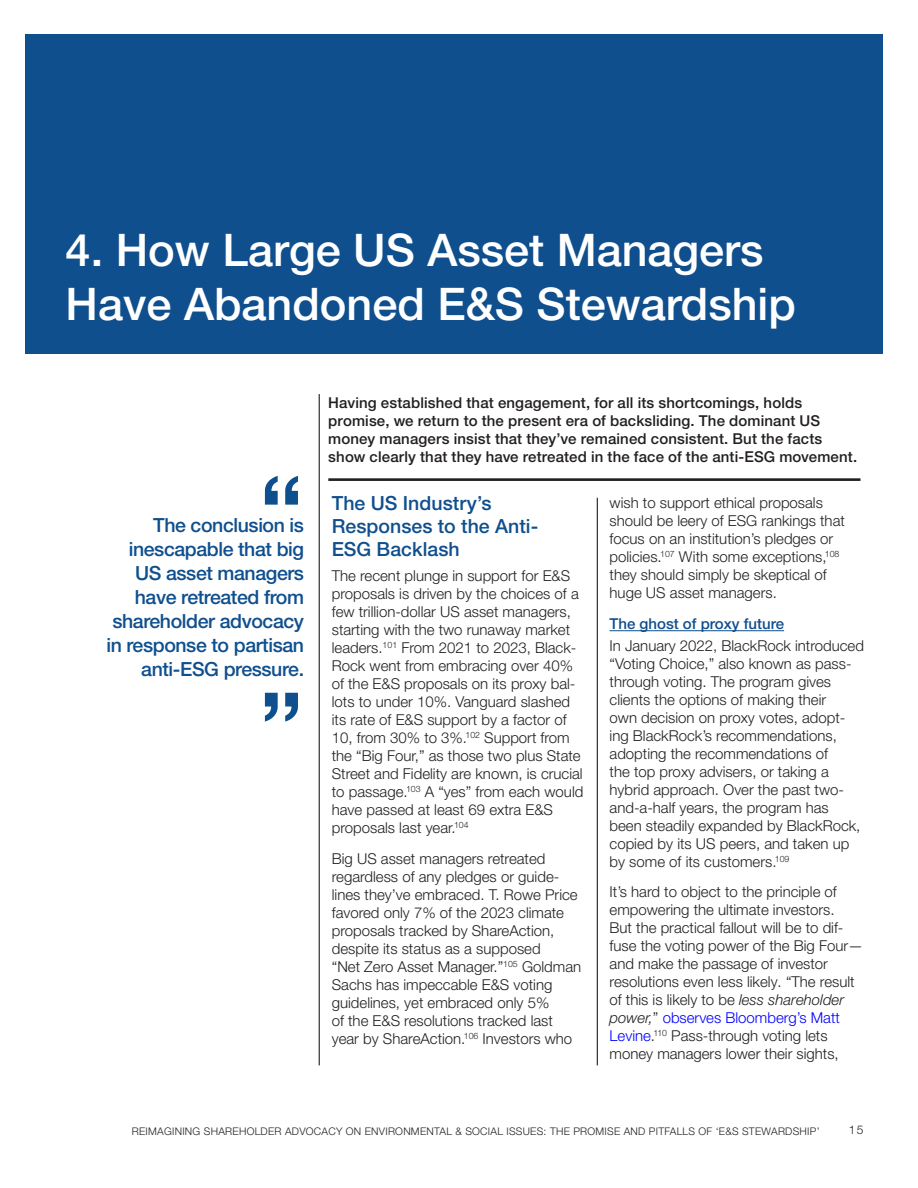
<style>
.page{position:relative;width:918px;height:1188px;background:#fff}
.page>*{position:absolute;margin:0;border:0;box-sizing:border-box;transform-origin:0 0}
.t1{font:500 102px "Helvetica Neue LT Pro";color:#0f4f8e}
.t2{font:500 45px/54px "Helvetica Neue LT Pro";color:#fff}
.t3{font:500 19.5px/24px "Helvetica Neue LT Pro";letter-spacing:-.02em;color:#0f4f8e;text-align:right}
.t4{font:500 19.5px/23.4px "Helvetica Neue LT Pro";color:#0f4f8e}
.t5{font:300 15px/18px "Helvetica Neue LT Pro";color:#231f20}
.t6{font:500 15px/18px "Helvetica Neue LT Pro";letter-spacing:.01em;color:#231f20}
.t7{font:300 12px "Helvetica Neue LT Pro";color:#231f20}
.t8{font:300 10.5px "Helvetica Neue LT Pro";letter-spacing:.025em;color:#231f20}
.s1{font-weight:500;color:#0f4f8e}
.s2{font-style:italic}
.s3{color:#00f}
</style>
<div class="page">
<div style="left:25px;top:34px;width:858px;height:320px;background:#0f4f8e"></div>
<hr style="left:319px;top:394px;width:1px;height:671px;background:#231f20">
<hr style="left:597px;top:498px;width:1px;height:567px;background:#231f20">
<hr style="left:328px;top:478px;width:533px;height:3px;background:#231f20">
<hr style="left:610px;top:630px;width:174px;height:1px;background:#0f4f8e">
<h1 class="t2" style="left:66px;top:222px;width:732px">4. How Large US Asset Managers<br>Have Abandoned E&amp;S Stewardship</h1>
<h1 class="t1" style="left:259px;top:451px;width:47px">“</h1>
<h3 class="t3" style="left:153px;top:513px;width:152px">The conclusion is</h3>
<h3 class="t3" style="left:129px;top:537px;width:177px">inescapable that big</h3>
<h3 class="t3" style="left:106px;top:561px;width:199px">US asset managers have retreated from shareholder advocacy in response to partisan anti-ESG pressure.</h3>
<h1 class="t1" style="left:259px;top:668px;width:47px">”</h1>
<p class="t6" style="left:328px;top:394px;width:530px">Having established that engagement, for all its shortcomings, holds promise, we return to the present era of backsliding. The dominant US money managers insist that they’ve remained consistent. But the facts show clearly that they have retreated in the face of the anti-ESG movement.</p>
<p class="t4" style="left:332px;top:491px;width:208px">The US Industry’s<br>Responses to the Anti-<br>ESG Backlash</p>
<p class="t5" style="left:332px;top:566px;width:253px">The recent plunge in support for E&amp;S proposals is driven by the choices of a few trillion-dollar US asset managers, starting with the two runaway market leaders.<sup>101</sup> From 2021 to 2023, Black-Rock went from embracing over 40% of the E&amp;S proposals on its proxy bal&shy;lots to under 10%. Vanguard slashed its rate of E&amp;S support by a factor of 10, from 30% to 3%.<sup>102</sup> Support from the “Big Four,” as those two plus State Street and Fidelity are known, is crucial to passage.<sup>103</sup> A “yes” from each would have passed at least 69 extra E&amp;S proposals last year.<sup>104</sup></p>
<p class="t5" style="left:332px;top:849px;width:251px">Big US asset managers retreated regardless of any pledges or guide&shy;lines they’ve embraced. T. Rowe Price favored only 7% of the 2023 climate proposals tracked by ShareAction, despite its status as a supposed<br>“Net Zero Asset Manager.”<sup>105</sup> Goldman Sachs has impeccable E&amp;S voting guidelines, yet embraced only 5%<br>of the E&amp;S resolutions tracked last year by ShareAction.<sup>106</sup> Investors who</p>
<p class="t5" style="left:610px;top:494px;width:237px">wish to support ethical proposals should be leery of ESG rankings that focus on an institution’s pledges or policies.<sup>107</sup> With some exceptions,<sup>108 </sup>they should simply be skeptical of huge US asset managers.</p>
<p class="t5" style="left:610px;top:613px;width:256px;line-height:21.5px"><span class="s1">The ghost of proxy future<br></span>In January 2022, BlackRock introduced</p>
<p class="t5" style="left:610px;top:654px;width:252px">“Voting Choice,” also known as pass&shy;through voting. The program gives clients the options of making their<br>own decision on proxy votes, adopt&shy;ing BlackRock’s recommendations, adopting the recommendations of<br>the top proxy advisers, or taking a hybrid approach. Over the past two&shy;and-a-half years, the program has been steadily expanded by BlackRock, copied by its US peers, and taken up by some of its customers.<sup>109</sup></p>
<p class="t5" style="left:610px;top:883px;width:255px">It’s hard to object to the principle of empowering the ultimate investors.<br>But the practical fallout will be to dif&shy;fuse the voting power of the Big Four— and make the passage of investor resolutions even less likely. “The result of this is likely to be <span class="s2">less shareholder power,</span>” <span class="s3">observes Bloomberg’s Matt Levine</span>.<sup>110</sup> Pass-through voting lets money managers lower their sights,</p>
<p class="t8" style="left:132px;top:1125px;width:689px">REIMAGINING SHAREHOLDER ADVOCACY ON ENVIRONMENTAL &amp; SOCIAL ISSUES: THE PROMISE AND PITFALLS OF ‘E&amp;S STEWARDSHIP’</p>
<p class="t7" style="left:849px;top:1122px;width:16px">15</p>
</div>
